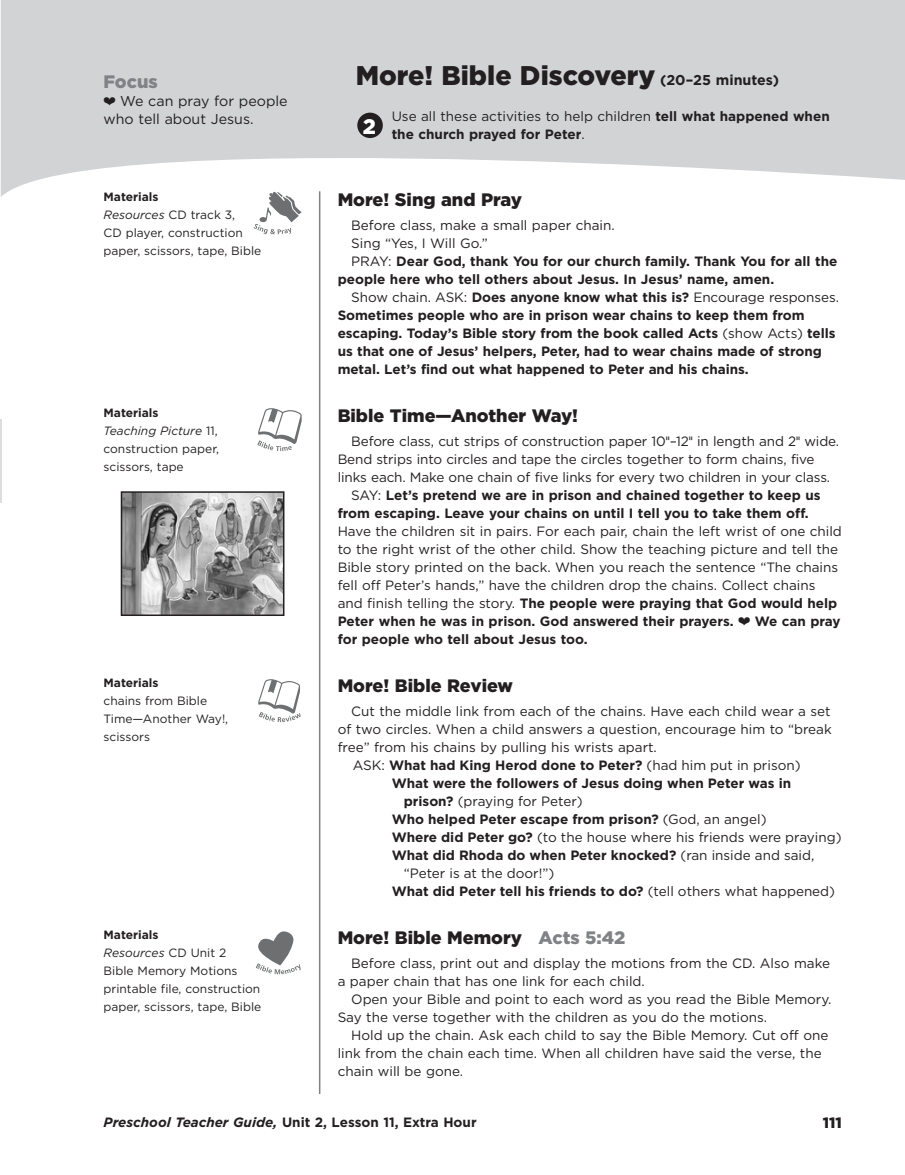
<style>
.page{position:relative;width:905px;height:1175px;background:#fff}
.page>*{position:absolute;margin:0;border:0;box-sizing:border-box;transform-origin:0 0}
.t1{font:900 27px "Gotham";color:#231f20}
.t2{font:900 21px "Gotham";color:#fff}
.t3{font:900 18px "Gotham";color:#231f20}
.t4{font:900 18px "Gotham";color:#808285}
.t5{font:900 15px "Gotham";color:#231f20}
.t6{font:14.25px/18px "Gotham";color:#231f20}
.t7{font:13.5px/18px "Gotham";color:#231f20}
.t8{font:700 13.5px/18px "Gotham";color:#231f20}
.t9{font:12px/18px "Gotham";color:#231f20}
.t10{font:700 12px "Gotham";color:#231f20}
.s1{font-weight:700}
.s2{font-style:italic}
.s3{font-weight:700;font-size:14.25px}
.s4{font-weight:400}
.s5{font-family:"Swiss 721 BT";font-stretch:condensed}
.s6{color:#808285}
</style>
<div class="page">
<svg style="left:1px;top:0;width:903px;height:197px;fill:#d1d3d4"></svg>
<hr style="left:0;top:419px;width:2px;height:84px;background:#dcddde">
<img style="left:124px;top:494px;width:157px;height:119px">
<div style="left:121px;top:491px;width:163px;height:125px;border:2px solid #231f20"></div>
<hr style="left:319px;top:191px;width:1px;height:903px;background:#808285">
<div style="left:357px;top:113px;width:26px;height:25px;background:#231f20;border-radius:50%"></div>
<svg style="left:254px;top:191px;width:48px;height:43px"></svg>
<svg style="left:257px;top:408px;width:44px;height:43px"></svg>
<svg style="left:258px;top:679px;width:42px;height:43px"></svg>
<svg style="left:256px;top:931px;width:44px;height:43px"></svg>
<svg style="left:104px;top:97px;width:11px;height:8px"></svg>
<h3 class="t4" style="left:104px;top:69px;width:56px">Focus</h3>
<p class="t6" style="left:104px;top:92px;width:186px;text-indent:17px">We can pray for people who tell about Jesus.</p>
<p class="t9" style="left:104px;top:187px;width:159px"><span class="s1">Materials<br></span><span class="s2">Resources</span> CD track 3,<br>CD player, construction paper, scissors, tape, Bible</p>
<p class="t9" style="left:104px;top:403px;width:117px"><span class="s1">Materials<br></span><span class="s2">Teaching Picture</span> 11, construction paper, scissors, tape</p>
<p class="t10" style="left:104px;top:675px;width:57px">Materials</p>
<p class="t9" style="left:104px;top:691px;width:126px">chains from Bible<br>Time—Another Way!, scissors</p>
<p class="t9" style="left:104px;top:925px;width:159px"><span class="s1">Materials<br></span><span class="s2">Resources</span> CD Unit 2<br>Bible Memory Motions printable file, construction paper, scissors, tape, Bible</p>
<h1 class="t1" style="left:356px;top:56px;width:425px">More! Bible Discovery <span class="s3">(20–25 minutes)</span></h1>
<p class="t8" style="left:392px;top:107px;width:439px"><span class="s4">Use all these activities to help children</span> tell what happened when the church prayed for Peter<span class="s4">.</span></p>
<h2 class="t2" style="left:363px;top:112px;width:15px">2</h2>
<h3 class="t3" style="left:338px;top:187px;width:186px">More! Sing and Pray</h3>
<p class="t7" style="left:351px;top:216px;width:265px">Before class, make a small paper chain.</p>
<p class="t7" style="left:351px;top:234px;width:138px">Sing “Yes, I Will Go.”</p>
<p class="t8" style="left:351px;top:252px;width:487px"><span class="s4">PRAY:</span> Dear God, thank You for our church family. Thank You for all the</p>
<p class="t8" style="left:338px;top:270px;width:438px">people here who tell others about Jesus. In Jesus’ name, amen.</p>
<p class="t7" style="left:351px;top:288px;width:489px">Show chain. ASK: <span class="s1">Does anyone know what this is?</span> Encourage responses.</p>
<p class="t8" style="left:338px;top:306px;width:468px">Sometimes people who are in prison wear chains to keep them from</p>
<p class="t8" style="left:338px;top:324px;width:499px">escaping. Today’s Bible story from the book called Acts <span class="s4">(show Acts)</span> tells</p>
<p class="t8" style="left:338px;top:342px;width:485px">us that one of Jesus’ helpers, Peter, had to wear chains made of strong</p>
<p class="t8" style="left:338px;top:360px;width:412px">metal. Let’s find out what happened to Peter and his chains.</p>
<h3 class="t3" style="left:338px;top:403px;width:242px">Bible Time—Another Way!</h3>
<p class="t7" style="left:351px;top:432px;width:489px">Before class, cut strips of construction paper 10<span class="s5">"</span>–12<span class="s5">"</span> in length and 2<span class="s5">"</span> wide.</p>
<p class="t7" style="left:338px;top:450px;width:478px">Bend strips into circles and tape the circles together to form chains, five</p>
<p class="t7" style="left:338px;top:468px;width:494px">links each. Make one chain of five links for every two children in your class.</p>
<p class="t8" style="left:351px;top:486px;width:471px"><span class="s4">SAY:</span> Let’s pretend we are in prison and chained together to keep us</p>
<p class="t8" style="left:338px;top:504px;width:472px">from escaping. Leave your chains on until I tell you to take them off.</p>
<p class="t7" style="left:338px;top:522px;width:505px">Have the children sit in pairs. For each pair, chain the left wrist of one child to the right wrist of the other child. Show the teaching picture and tell the Bible story printed on the back. When you reach the sentence “The chains fell off Peter’s hands,” have the children drop the chains. Collect chains and finish telling the story. <span class="s1">The people were praying that God would help Peter when he was in prison. God answered their prayers.</span></p>
<p class="t8" style="left:754px;top:612px;width:87px">We can pray</p>
<p class="t8" style="left:338px;top:630px;width:251px">for people who tell about Jesus too.</p>
<h3 class="t3" style="left:338px;top:673px;width:177px">More! Bible Review</h3>
<p class="t7" style="left:351px;top:702px;width:481px">Cut the middle link from each of the chains. Have each child wear a set</p>
<p class="t7" style="left:338px;top:720px;width:495px">of two circles. When a child answers a question, encourage him to “break</p>
<p class="t7" style="left:338px;top:738px;width:321px">free” from his chains by pulling his wrists apart.</p>
<p class="t8" style="left:352px;top:756px;width:449px"><span class="s4">ASK:</span> What had King Herod done to Peter? <span class="s4">(had him put in prison)</span></p>
<p class="t8" style="left:392px;top:774px;width:401px">What were the followers of Jesus doing when Peter was in</p>
<p class="t7" style="left:404px;top:792px;width:180px"><span class="s1">prison?</span> (praying for Peter)</p>
<p class="t8" style="left:392px;top:810px;width:376px">Who helped Peter escape from prison? <span class="s4">(God, an angel)</span></p>
<p class="t7" style="left:392px;top:828px;width:451px"><span class="s1">Where did Peter go?</span> (to the house where his friends were praying)</p>
<p class="t8" style="left:392px;top:846px;width:424px">What did Rhoda do when Peter knocked? <span class="s4">(ran inside and said,</span></p>
<p class="t7" style="left:404px;top:864px;width:152px">“Peter is at the door!”)</p>
<p class="t8" style="left:392px;top:882px;width:445px">What did Peter tell his friends to do? <span class="s4">(tell others what happened)</span></p>
<h3 class="t3" style="left:338px;top:925px;width:289px">More! Bible Memory <span class="s6">Acts 5:42</span></h3>
<p class="t7" style="left:338px;top:954px;width:494px;text-indent:14px">Before class, print out and display the motions from the CD. Also make a paper chain that has one link for each child.</p>
<p class="t7" style="left:338px;top:990px;width:495px;text-indent:14px">Open your Bible and point to each word as you read the Bible Memory.<br>Say the verse together with the children as you do the motions.</p>
<p class="t7" style="left:338px;top:1026px;width:492px;text-indent:14px">Hold up the chain. Ask each child to say the Bible Memory. Cut off one link from the chain each time. When all children have said the verse, the chain will be gone.</p>
<p class="t8" style="left:104px;top:1113px;width:374px"><span class="s2">Preschool Teacher Guide,</span> Unit 2, Lesson 11, Extra Hour</p>
<p class="t5" style="left:823px;top:1112px;width:20px">111</p>
</div>
